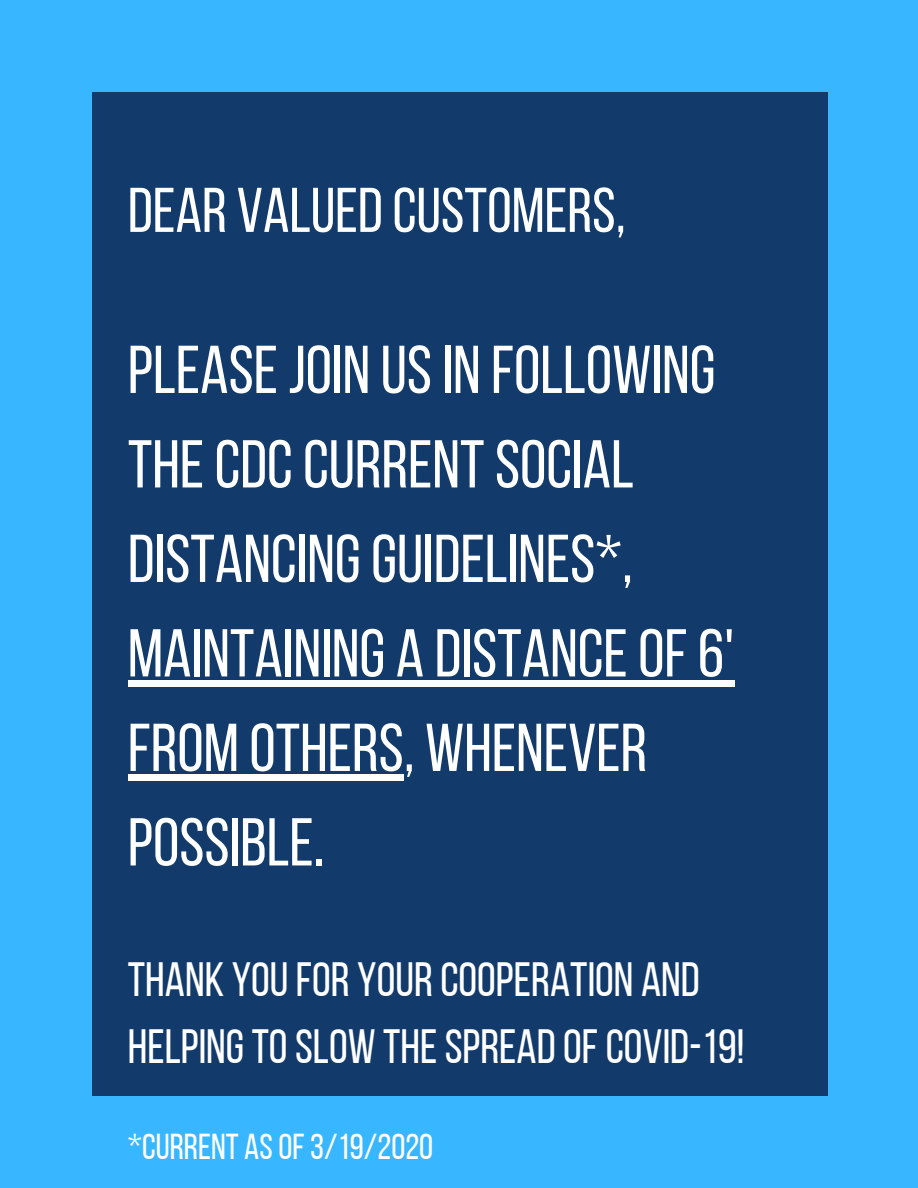
<style>
.page{position:relative;width:918px;height:1188px;background:#38b6ff}
.page>*{position:absolute;margin:0;border:0;box-sizing:border-box;transform-origin:0 0}
.t1{font:67.5px/94.5px "Bebas Neue";color:#fff}
.t2{font:63px "Bebas Neue";color:#fff}
.t3{font:48px/66.3px "Bebas Neue";color:#fff}
.t4{font:36px "Bebas Neue";color:#fff}
</style>
<div class="page">
<div style="left:92px;top:92px;width:736px;height:1004px;background:#123b6b"></div>
<div style="left:128px;top:680px;width:606px;height:7px;background:#fff"></div>
<div style="left:128px;top:774px;width:276px;height:7px;background:#fff"></div>
<p class="t2" style="left:128px;top:185px;width:499px">DEAR VALUEDCUSTOMERS,</p>
<p class="t1" style="left:128px;top:329px;width:608px">PLEASEJOIN USIN FOLLOWING<br>THECDCCURRENTSOCIAL<br>DISTANCINGGUIDELINES*,<br>MAINTAINING A DISTANCEOF6'<br>FROM OTHERS, WHENEVER<br>POSSIBLE.</p>
<p class="t3" style="left:128px;top:951px;width:618px">THANK YOUFOR YOURCOOPERATION AND<br>HELPINGTOSLOW THESPREADOFCOVID-19!</p>
<p class="t4" style="left:128px;top:1132px;width:307px">*CURRENT AS OF3/19/2020</p>
</div>
